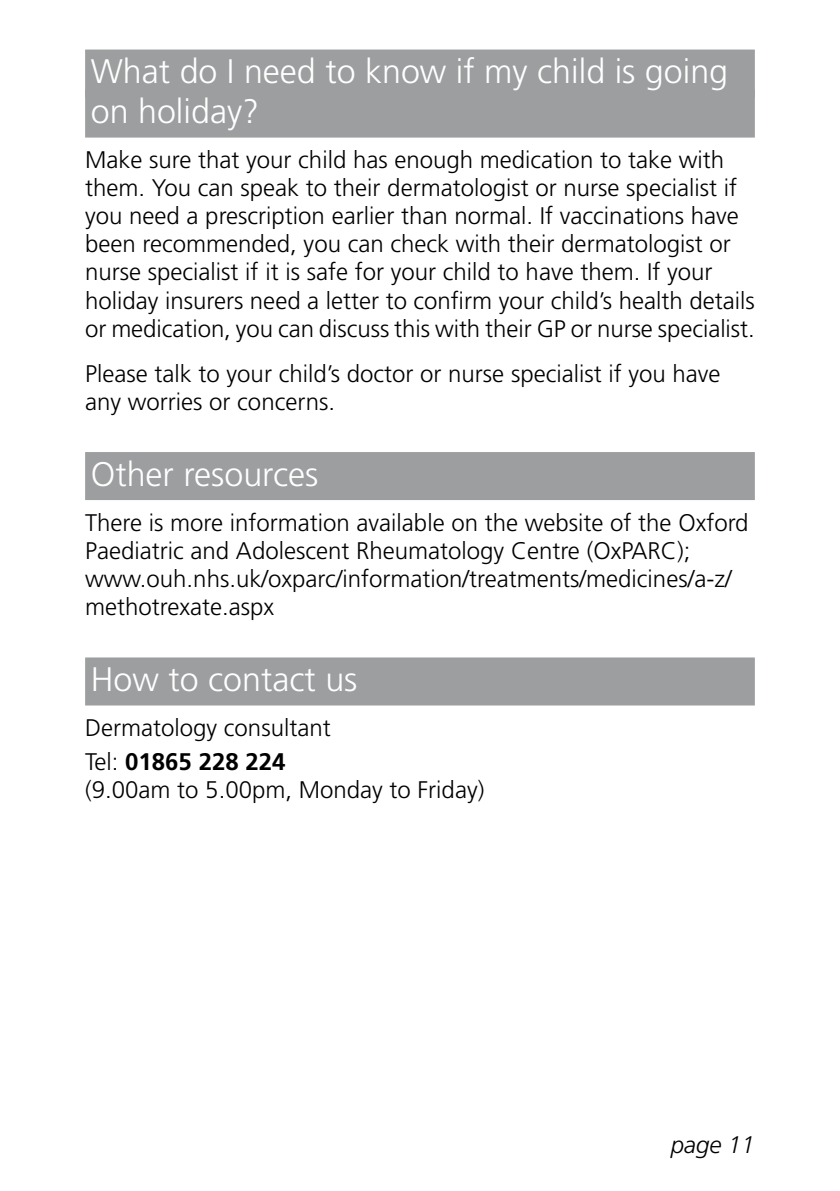
<style>
.page{position:relative;width:840px;height:1191px;background:#fff}
.page>*{position:absolute;margin:0;border:0;box-sizing:border-box;transform-origin:0 0}
.t1{font:300 34px/40px "Frutiger";color:#fff}
.t2{font:300 24px/28px "Frutiger";color:#000}
.t3{font:italic 300 24px "Frutiger";color:#000}
.s1{font-weight:700}
</style>
<div class="page">
<div style="left:85px;top:50px;width:669px;height:48px;background:#9c9e9f"></div>
<div style="left:85px;top:90px;width:669px;height:48px;background:#9c9e9f"></div>
<div style="left:85px;top:452px;width:669px;height:48px;background:#9c9e9f"></div>
<div style="left:85px;top:657px;width:669px;height:48px;background:#9c9e9f"></div>
<h1 class="t1" style="left:91px;top:52px;width:638px">What do I need to know if my child is going on holiday?</h1>
<p class="t2" style="left:85px;top:146px;width:670px">Make sure that your child has enough medication to take with them. You can speak to their dermatologist or nurse specialist if you need a prescription earlier than normal. If vaccinations have been recommended, you can check with their dermatologist or nurse specialist if it is safe for your child to have them. If your holiday insurers need a letter to confirm your child’s health details or medication, you can discuss this with their GP or nurse specialist.</p>
<p class="t2" style="left:85px;top:359px;width:636px">Please talk to your child’s doctor or nurse specialist if you have any worries or concerns.</p>
<h1 class="t1" style="left:91px;top:454px;width:229px">Other resources</h1>
<p class="t2" style="left:85px;top:508px;width:664px">There is more information available on the website of the Oxford Paediatric and Adolescent Rheumatology Centre (OxPARC); www.ouh.nhs.uk/oxparc/information/treatments/medicines/a-z/ methotrexate.aspx</p>
<h1 class="t1" style="left:91px;top:659px;width:268px">How to contact us</h1>
<p class="t2" style="left:85px;top:711px;width:247px;line-height:33.6px">Dermatology consultant<br>Tel: <span class="s1">01865 228 224</span></p>
<p class="t2" style="left:85px;top:775px;width:400px">(9.00am to 5.00pm, Monday to Friday)</p>
<p class="t3" style="left:670px;top:1131px;width:86px">page 11</p>
</div>
